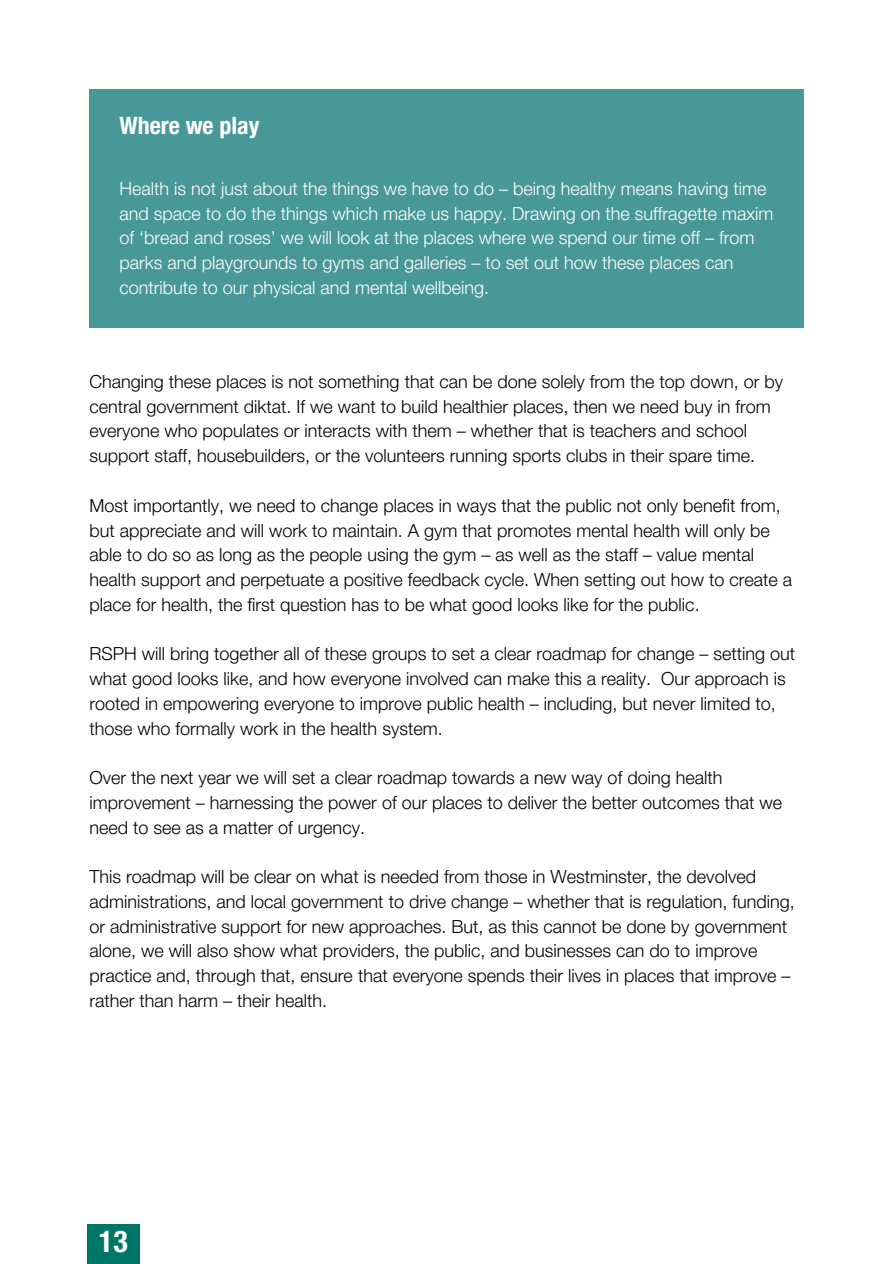
<style>
.page{position:relative;width:894px;height:1264px;background:#fff}
.page>*{position:absolute;margin:0;border:0;box-sizing:border-box;transform-origin:0 0}
.t1{font:700 condensed 30px "Helvetica Neue LT Std";color:#fff}
.t2{font:700 condensed 24px "Helvetica Neue LT Std";color:#fff}
.t3{font:300 18px/24.8px "Helvetica Neue LT Pro";color:#000}
.t4{font:300 18px/24.8px "Helvetica Neue LT Pro";color:#fff}
</style>
<div class="page">
<div style="left:89px;top:89px;width:714px;height:239px;background:#479896"></div>
<div style="left:87px;top:1224px;width:53px;height:39px;background:#007666"></div>
<p class="t2" style="left:119px;top:117px;width:141px">Where we play</p>
<p class="t4" style="left:119px;top:179px;width:655px">Health is not just about the things we have to do – being healthy means having time and space to do the things which make us happy. Drawing on the suffragette maxim of ‘bread and roses’ we will look at the places where we spend our time off – from parks and playgrounds to gyms and galleries – to set out how these places can contribute to our physical and mental wellbeing.</p>
<h1 class="t3" style="left:89px;top:372px;width:695px">Changing these places is not something that can be done solely from the top down, or by central government diktat. If we want to build healthier places, then we need buy in from everyone who populates or interacts with them – whether that is teachers and school support staff, housebuilders, or the volunteers running sports clubs in their spare time.</h1>
<p class="t3" style="left:89px;top:495px;width:704px">Most importantly, we need to change places in ways that the public not only benefit from, but appreciate and will work to maintain. A gym that promotes mental health will only be able to do so as long as the people using the gym – as well as the staff – value mental health support and perpetuate a positive feedback cycle. When setting out how to create a place for health, the first question has to be what good looks like for the public.</p>
<p class="t3" style="left:89px;top:644px;width:707px">RSPH will bring together all of these groups to set a clear roadmap for change – setting out what good looks like, and how everyone involved can make this a reality. Our approach is rooted in empowering everyone to improve public health – including, but never limited to, those who formally work in the health system.</p>
<p class="t3" style="left:89px;top:768px;width:694px">Over the next year we will set a clear roadmap towards a new way of doing health improvement – harnessing the power of our places to deliver the better outcomes that we need to see as a matter of urgency.</p>
<p class="t3" style="left:89px;top:867px;width:706px">This roadmap will be clear on what is needed from those in Westminster, the devolved administrations, and local government to drive change – whether that is regulation, funding, or administrative support for new approaches. But, as this cannot be done by government alone, we will also show what providers, the public, and businesses can do to improve practice and, through that, ensure that everyone spends their lives in places that improve – rather than harm – their health.</p>
<p class="t1" style="left:99px;top:1230px;width:30px">13</p>
</div>
